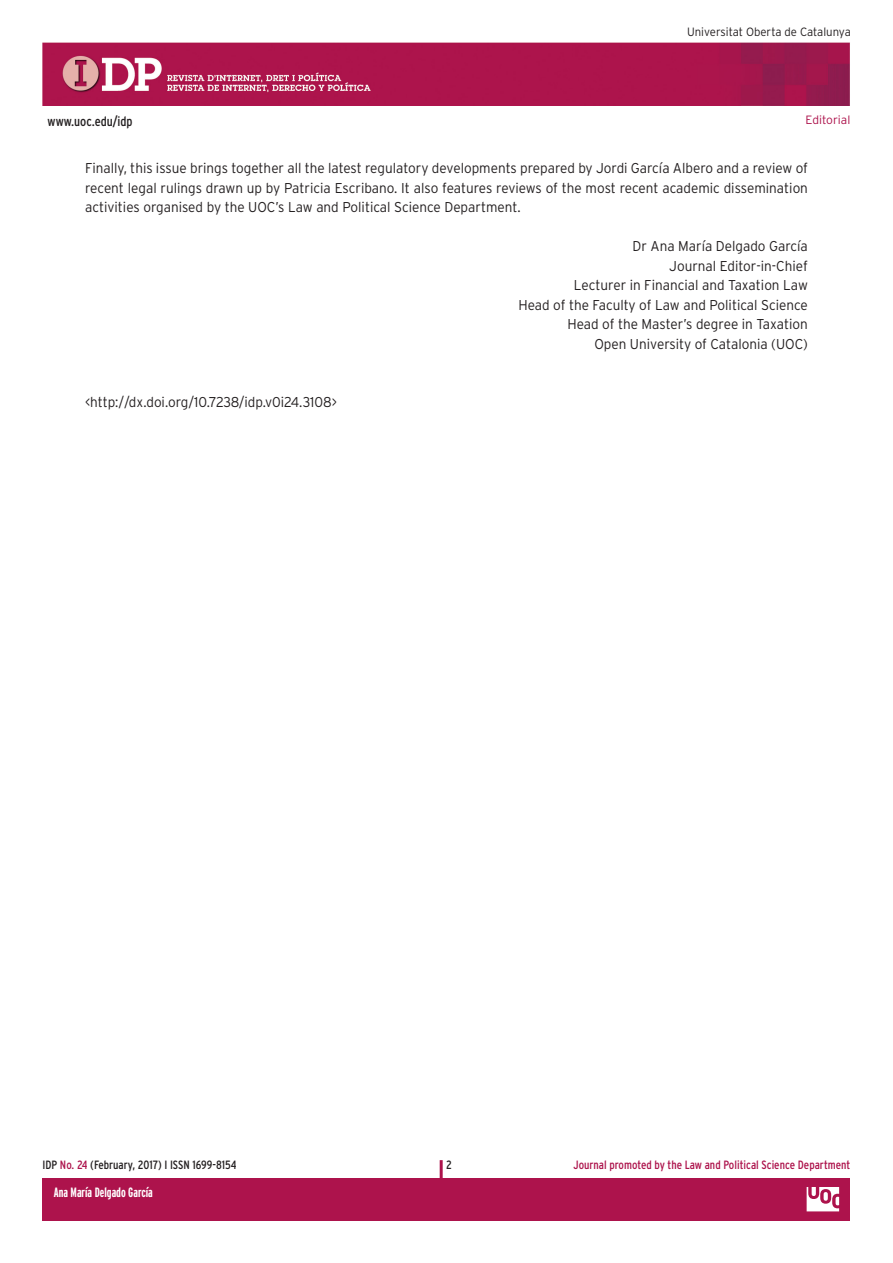
<style>
.page{position:relative;width:893px;height:1263px;background:#fff}
.page>*{position:absolute;margin:0;border:0;box-sizing:border-box;transform-origin:0 0}
.TEXTGENERAL{font:300 14.25px/19.5px "Interstate";color:#231f20;text-align:justify;scale:.95 1}
.Autor_peu_pagina{font:700 extra-condensed 13.5px "Interstate";color:#fff}
.t1{font:condensed 13.5px "Interstate";color:#231f20}
.t2{font:condensed 12px "Interstate";color:#ad134c}
.t3{font:condensed 12px "Interstate";color:#231f20}
.TEXTSUMARI{font:300 12px "Interstate";color:#231f20;scale:.95 1}
.Titol_capçalera_supe{font:300 12px "Interstate";color:#ad134c}
.t4{font:700 extra-condensed 12px "Interstate";color:#fff}
.s1{color:#ad134c}
</style>
<div class="page">
<div style="left:43px;top:1178px;width:807px;height:42px;background:#ad134c"></div>
<hr style="left:440px;top:1160px;width:3px;height:44px;background:#ad134c">
<svg style="left:806px;top:1187px;width:34px;height:25px"></svg>
<img style="left:43px;top:43px;width:807px;height:63px">
<p class="TEXTSUMARI" style="left:687px;top:25px;width:174px">Universitat Oberta de Catalunya</p>
<p class="t1" style="left:48px;top:113px;width:87px">www.uoc.edu/idp</p>
<p class="Titol_capçalera_supe" style="left:805px;top:113px;width:46px">Editorial</p>
<p class="TEXTGENERAL" style="left:85px;top:158px;width:762px">Finally, this issue brings together all the latest regulatory developments prepared by Jordi García Albero and a review of recent legal rulings drawn up by Patricia Escribano. It also features reviews of the most recent academic dissemination activities organised by the UOC’s Law and Political Science Department.</p>
<p class="TEXTGENERAL" style="left:633px;top:236px;width:186px">Dr Ana María Delgado García</p>
<p class="TEXTGENERAL" style="left:669px;top:256px;width:147px">Journal Editor-in-Chief</p>
<p class="TEXTGENERAL" style="left:574px;top:275px;width:248px">Lecturer in Financial and Taxation Law</p>
<p class="TEXTGENERAL" style="left:518px;top:295px;width:306px">Head of the Faculty of Law and Political Science</p>
<p class="TEXTGENERAL" style="left:567px;top:314px;width:255px">Head of the Master’s degree in Taxation</p>
<p class="TEXTGENERAL" style="left:594px;top:334px;width:226px">Open University of Catalonia (UOC)</p>
<p class="TEXTGENERAL" style="left:85px;top:392px;width:267px">&lt;http://dx.doi.org/10.7238/idp.v0i24.3108&gt;</p>
<p class="t3" style="left:446px;top:1158px;width:7px">2</p>
<p class="t3" style="left:43px;top:1158px;width:195px">IDP <span class="s1">No. 24</span> (February, 2017) I ISSN 1699-8154</p>
<p class="t2" style="left:573px;top:1158px;width:279px">Journal promoted by the Law and Political Science Department</p>
<p class="Autor_peu_pagina" style="left:54px;top:1185px;width:101px">Ana María Delgado García</p>
<p class="t4" style="left:59px;top:1185px;width:31px">Eloi Puig</p>
</div>
